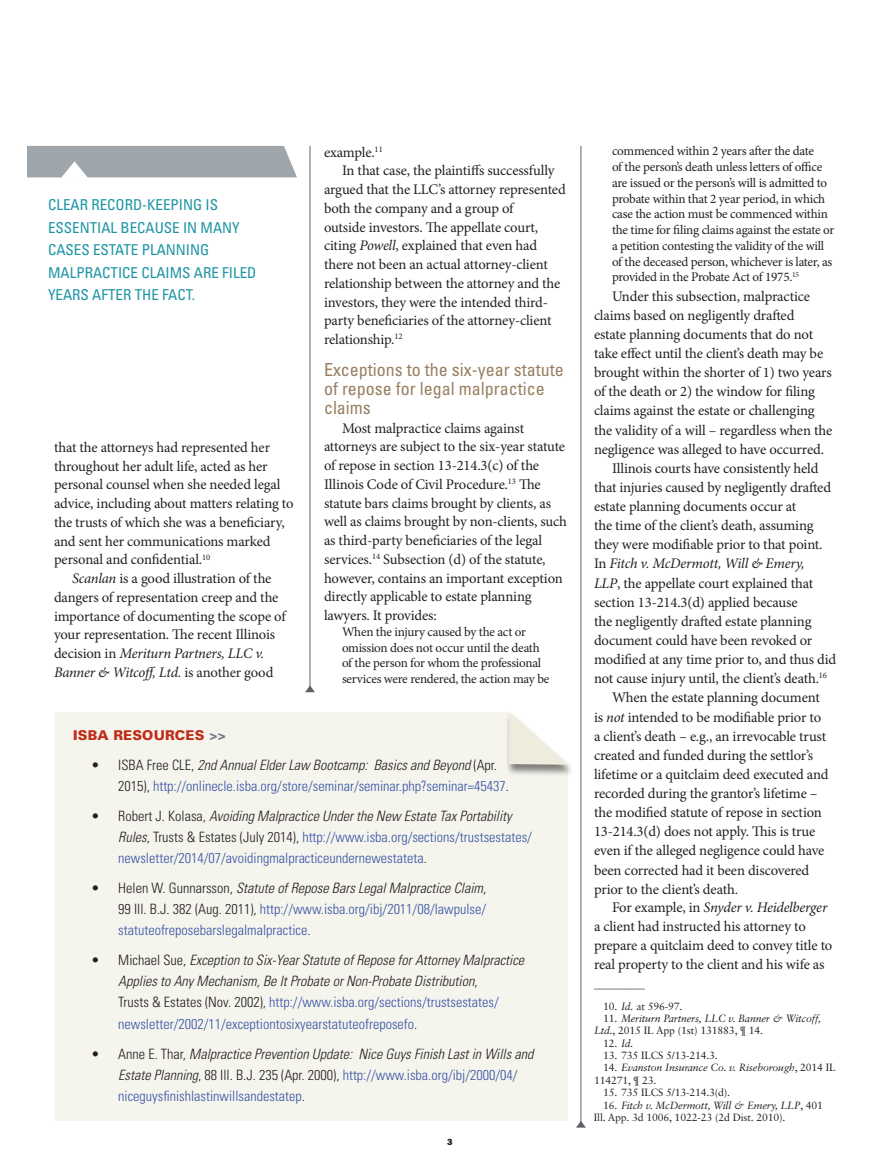
<style>
.page{position:relative;width:891px;height:1175px;background:#fff}
.page>*{position:absolute;margin:0;border:0;box-sizing:border-box;transform-origin:0 0}
.copyhead{font:condensed 18px/18.8px "Univers LT Std";color:#997f61}
.blurb{font:condensed 15px/22.5px "Univers LT Std";color:#1e95a4}
.body{font:14.7px/18.8px "Minion Pro";letter-spacing:-.01em;color:#231f20}
.t1{font:300 condensed 14.25px/21px "Univers LT Std";color:#3853a3}
.t2{font:italic 300 condensed 14.25px/21px "Univers LT Std";color:#231f20}
.t3{font:900 13.5px "Univers LT Std";letter-spacing:.01em;color:#c02d19}
.long_quote{font:13.2px/15.8px "Minion Pro";letter-spacing:-.02em;color:#231f20}
.footnote{font:10.5px/12.3px "Sabon LT Std";letter-spacing:-.015em;color:#231f20}
.t4{font:italic 10.5px/12.3px "Sabon LT Std";letter-spacing:-.015em;color:#231f20}
.t5{font:9px "ITC Franklin Gothic Std Hvy";color:#231f20}
.s1{font-style:italic}
.s2{font-family:"Univers LT Std X Black";font-weight:400;color:#757b82}
.s3{color:#231f20}
.s4{font-style:italic;color:#231f20}
.s5{font-style:normal}
.s6{font-style:normal;color:#3853a3}
</style>
<div class="page">
<svg style="left:576px;top:1120px;width:10px;height:7px"></svg>
<hr style="left:581px;top:146px;width:1px;height:976px;background:#5e6269">
<svg style="left:305px;top:685px;width:10px;height:7px"></svg>
<hr style="left:310px;top:146px;width:1px;height:541px;background:#5e6269">
<svg style="left:27px;top:146px;width:270px;height:32px;background:#a4aab0"></svg>
<div style="left:55px;top:712px;width:513px;height:408px;background:#f5f5ee"></div>
<div style="left:505px;top:713px;width:70px;height:64px;background:#231f20;opacity:.55"></div>
<svg style="left:509px;top:712px;width:59px;height:52px"></svg>
<p class="blurb" style="left:48px;top:193px;width:210px">CLEAR RECORD-KEEPING IS<br>ESSENTIAL BECAUSE IN MANY<br>CASES ESTATE PLANNING<br>MALPRACTICE CLAIMS ARE FILED<br>YEARS AFTER THE FACT.</p>
<p class="body" style="left:54px;top:438px;width:241px">that the attorneys had represented her throughout her adult life, acted as her personal counsel when she needed legal advice, including about matters relating to the trusts of which she was a beneficiary, and sent her communications marked personal and confidential.<sup>10</sup></p>
<p class="body" style="left:54px;top:569px;width:233px;text-indent:18px"><span class="s1">Scanlan</span> is a good illustration of the dangers of representation creep and the importance of documenting the scope of your representation. The recent Illinois decision in <span class="s1">Meriturn Partners, LLC v.<br>Banner &amp; Witcoff, Ltd.</span> is another good</p>
<p class="body" style="left:324px;top:142px;width:60px">example.<sup>11</sup></p>
<p class="body" style="left:324px;top:161px;width:243px;text-indent:18px">In that case, the plaintiffs successfully argued that the LLC’s attorney represented both the company and a group of<br>outside investors. The appellate court, citing <span class="s1">Powell</span>, explained that even had there not been an actual attorney-client relationship between the attorney and the investors, they were the intended third&shy;party beneficiaries of the attorney-client relationship.<sup>12</sup></p>
<p class="copyhead" style="left:324px;top:360px;width:241px">Exceptions to the six-year statute of repose for legal malpractice claims</p>
<p class="body" style="left:324px;top:418px;width:244px;text-indent:18px">Most malpractice claims against attorneys are subject to the six-year statute of repose in section 13-214.3(c) of the Illinois Code of Civil Procedure.<sup>13</sup> The statute bars claims brought by clients, as well as claims brought by non-clients, such as third-party beneficiaries of the legal services.<sup>14</sup> Subsection (d) of the statute, however, contains an important exception directly applicable to estate planning lawyers. It provides:</p>
<p class="long_quote" style="left:342px;top:624px;width:209px">When the injury caused by the act or omission does not occur until the death of the person for whom the professional services were rendered, the action may be</p>
<p class="t3" style="left:73px;top:727px;width:154px">ISBA RESOURCES <span class="s2">&gt;&gt;</span></p>
<p class="t1" style="left:118px;top:755px;width:392px;text-indent:-27px"><span class="s3">• ISBA Free CLE,</span> <span class="s4">2nd Annual Elder Law Bootcamp: Basics and Beyond</span> <span class="s3">(Apr.<br>2015),</span> http://onlinecle.isba.org/store/seminar/seminar.php?seminar=45437<span class="s3">.</span></p>
<p class="t1" style="left:118px;top:806px;width:415px;text-indent:-27px"><span class="s3">• Robert J. Kolasa,</span> <span class="s4">Avoiding Malpractice Under the New Estate Tax Portability<br>Rules</span><span class="s3">, Trusts &amp; Estates (July 2014),</span> http://www.isba.org/sections/trustsestates/ newsletter/2014/07/avoidingmalpracticeundernewestateta<span class="s3">.</span></p>
<p class="t1" style="left:118px;top:878px;width:369px;text-align:justify;text-indent:-27px"><span class="s3">• Helen W. Gunnarsson,</span> <span class="s4">Statute of Repose Bars Legal Malpractice Claim</span><span class="s3">, 99 Ill. B.J. 382 (Aug. 2011),</span> http://www.isba.org/ibj/2011/08/lawpulse/ statuteofreposebarslegalmalpractice<span class="s3">.</span></p>
<p class="t2" style="left:118px;top:950px;width:407px;text-indent:-27px"><span class="s5">• Michael Sue,</span> Exception to Six-Year Statute of Repose for Attorney Malpractice Applies to Any Mechanism, Be It Probate or Non-Probate Distribution<span class="s5">,<br>Trusts &amp; Estates (Nov. 2002),</span> <span class="s6">http://www.isba.org/sections/trustsestates/ newsletter/2002/11/exceptiontosixyearstatuteofreposefo</span><span class="s5">.</span></p>
<p class="t2" style="left:118px;top:1043px;width:417px;text-indent:-27px"><span class="s5">• Anne E. Thar,</span> Malpractice Prevention Update: Nice Guys Finish Last in Wills and<br>Estate Planning<span class="s5">, 88 Ill. B.J. 235 (Apr. 2000),</span> <span class="s6">http://www.isba.org/ibj/2000/04/ niceguysfinishlastinwillsandestatep</span><span class="s5">.</span></p>
<p class="t5" style="left:447px;top:1136px;width:7px">3</p>
<p class="long_quote" style="left:612px;top:143px;width:224px">commenced within 2 years after the date<br>of the person’s death unless letters of office are issued or the person’s will is admitted to probate within that 2 year period, in which case the action must be commenced within the time for filing claims against the estate or a petition contesting the validity of the will of the deceased person, whichever is later, as provided in the Probate Act of 1975.<sup>15</sup></p>
<p class="body" style="left:594px;top:286px;width:240px;line-height:19.2px;text-indent:18px">Under this subsection, malpractice claims based on negligently drafted<br>estate planning documents that do not take effect until the client’s death may be brought within the shorter of 1) two years of the death or 2) the window for filing claims against the estate or challenging the validity of a will – regardless when the negligence was alleged to have occurred.</p>
<p class="body" style="left:594px;top:458px;width:244px;line-height:19.2px;text-indent:18px">Illinois courts have consistently held that injuries caused by negligently drafted estate planning documents occur at<br>the time of the client’s death, assuming they were modifiable prior to that point.<br>In <span class="s1">Fitch v. McDermott, Will &amp; Emery,<br>LLP</span>, the appellate court explained that section 13-214.3(d) applied because<br>the negligently drafted estate planning document could have been revoked or modified at any time prior to, and thus did not cause injury until, the client’s death.<sup>16</sup></p>
<p class="body" style="left:594px;top:688px;width:236px;text-indent:18px">When the estate planning document is <span class="s1">not</span> intended to be modifiable prior to a client’s death – e.g., an irrevocable trust created and funded during the settlor’s lifetime or a quitclaim deed executed and recorded during the grantor’s lifetime – the modified statute of repose in section 13-214.3(d) does not apply. This is true even if the alleged negligence could have been corrected had it been discovered prior to the client’s death.</p>
<p class="body" style="left:594px;top:898px;width:240px;text-indent:18px">For example, in <span class="s1">Snyder v. Heidelberger </span>a client had instructed his attorney to prepare a quitclaim deed to convey title to real property to the client and his wife as</p>
<p class="footnote" style="left:594px;top:978px;width:53px">__________</p>
<p class="footnote" style="left:603px;top:999px;width:81px">10. <span class="s1">Id.</span> at 596-97.</p>
<p class="t4" style="left:594px;top:1012px;width:229px;text-indent:9px"><span class="s5">11.</span> Meriturn Partners, LLC v. Banner &amp; Witcoff,<br>Ltd.<span class="s5">, 2015 IL App (1st) 131883, ¶ 14.</span></p>
<p class="footnote" style="left:603px;top:1036px;width:32px">12. <span class="s1">Id.</span></p>
<p class="footnote" style="left:603px;top:1049px;width:116px">13. 735 ILCS 5/13-214.3.</p>
<p class="t4" style="left:594px;top:1061px;width:243px;text-indent:9px"><span class="s5">14.</span> Evanston Insurance Co. v. Riseborough<span class="s5">, 2014 IL<br>114271, ¶ 23.</span></p>
<p class="footnote" style="left:603px;top:1086px;width:129px">15. 735 ILCS 5/13-214.3(d).</p>
<p class="footnote" style="left:594px;top:1098px;width:231px;text-indent:9px">16. <span class="s1">Fitch v. McDermott, Will &amp; Emery, LLP</span>, 401<br>Ill. App. 3d 1006, 1022-23 (2d Dist. 2010).</p>
</div>
